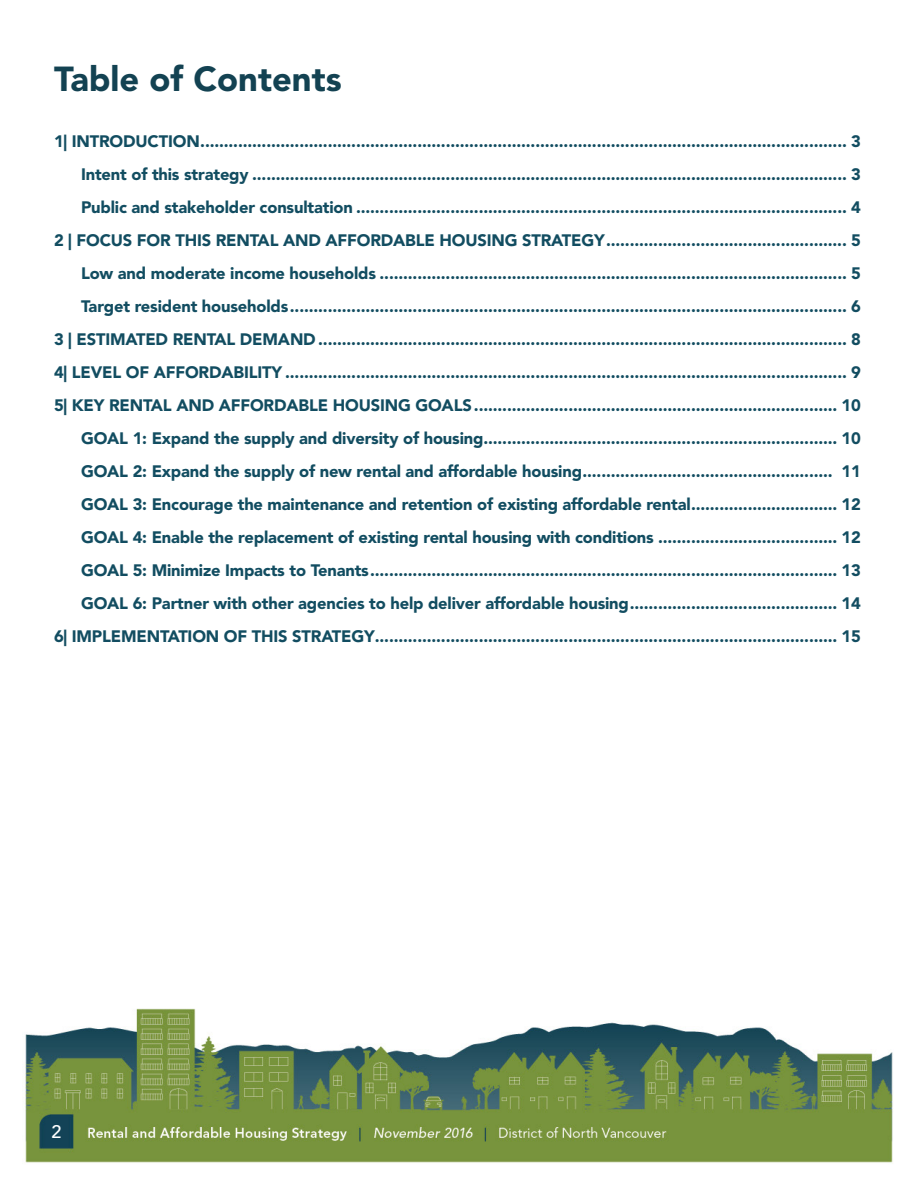
<style>
.page{position:relative;width:918px;height:1188px;background:#fff}
.page>*{position:absolute;margin:0;border:0;box-sizing:border-box;transform-origin:0 0}
.t1{font:900 34.5px "Avenir LT Std";color:#134252}
.Page_Number{font:500 18px "Avenir LT Std";color:#fff}
.t2{font:900 16.5px "Avenir LT Std";letter-spacing:-.01em;color:#124d61}
</style>
<div class="page">
<img style="left:24px;top:1008px;width:869px;height:156px">
<p class="t1" style="left:54px;top:58px;width:289px">Table of Contents</p>
<p class="t2" style="left:54px;top:132px;width:808px">1| INTRODUCTION......................................................................................................................................... 3</p>
<p class="t2" style="left:81px;top:165px;width:781px">Intent of this strategy .............................................................................................................................. 3</p>
<p class="t2" style="left:81px;top:198px;width:781px">Public and stakeholder consultation ........................................................................................................ 4</p>
<p class="t2" style="left:54px;top:231px;width:808px">2 | FOCUS FOR THIS RENTAL AND AFFORDABLE HOUSING STRATEGY................................................... 5</p>
<p class="t2" style="left:81px;top:264px;width:781px">Low and moderate income households ................................................................................................... 5</p>
<p class="t2" style="left:81px;top:297px;width:781px">Target resident households...................................................................................................................... 6</p>
<p class="t2" style="left:54px;top:330px;width:808px">3 | ESTIMATED RENTAL DEMAND ................................................................................................................ 8</p>
<p class="t2" style="left:54px;top:363px;width:808px">4| LEVEL OF AFFORDABILITY ....................................................................................................................... 9</p>
<p class="t2" style="left:54px;top:396px;width:809px">5| KEY RENTAL AND AFFORDABLE HOUSING GOALS............................................................................. 10</p>
<p class="t2" style="left:81px;top:429px;width:782px">GOAL 1: Expand the supply and diversity of housing........................................................................... 10</p>
<p class="t2" style="left:81px;top:462px;width:782px">GOAL 2: Expand the supply of new rental and affordable housing..................................................... 11</p>
<p class="t2" style="left:81px;top:495px;width:782px">GOAL 3: Encourage the maintenance and retention of existing affordable rental............................... 12</p>
<p class="t2" style="left:81px;top:528px;width:782px">GOAL 4: Enable the replacement of existing rental housing with conditions ...................................... 12</p>
<p class="t2" style="left:81px;top:561px;width:782px">GOAL 5: Minimize Impacts to Tenants................................................................................................... 13</p>
<p class="t2" style="left:81px;top:594px;width:782px">GOAL 6: Partner with other agencies to help deliver affordable housing............................................ 14</p>
<p class="t2" style="left:54px;top:627px;width:809px">6| IMPLEMENTATION OF THIS STRATEGY.................................................................................................. 15</p>
<p class="Page_Number" style="left:51px;top:1122px;width:12px">2</p>
</div>
